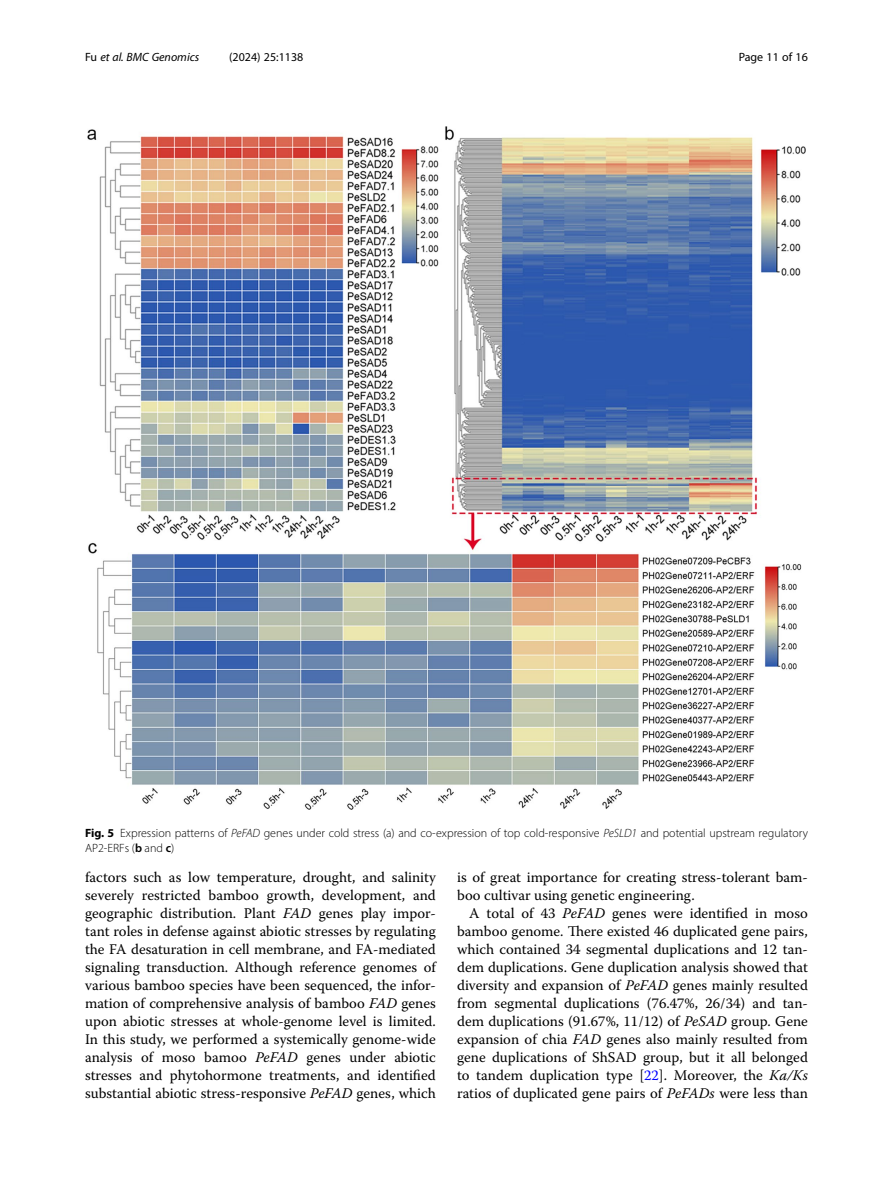
<style>
.page{position:relative;width:893px;height:1191px;background:#fff}
.page>*{position:absolute;margin:0;border:0;box-sizing:border-box;transform-origin:0 0}
.Body_Text{font:14.7px/18px "Warnock Pro";color:#000;text-align:justify}
.Body_Text_Indent{font:14.7px/18px "Warnock Pro";color:#000;text-align:justify}
.Figure_Caption{font:300 12px/15px "Myriad Pro";color:#000}
.t1{font:12px "Myriad Pro";color:#000}
.t2{font:italic 12px "Myriad Pro";color:#000}
.s1{font-style:normal}
.s2{font-weight:700}
.s3{font-style:italic}
.s4{font-weight:600}
.s5{color:#00f}
</style>
<div class="page">
<img style="left:87px;top:126px;width:719px;height:683px">
<p class="t2" style="left:85px;top:50px;width:116px"><span class="s1">Fu</span> et al. BMC Genomics</p>
<p class="t1" style="left:229px;top:50px;width:76px">(2024) 25:1138</p>
<p class="t1" style="left:739px;top:50px;width:71px">Page 11 of 16</p>
<p class="Figure_Caption" style="left:85px;top:825px;width:724px"><span class="s2">Fig. 5</span> Expression patterns of <span class="s3">PeFAD</span> genes under cold stress (a) and co-expression of top cold-responsive <span class="s3">PeSLD1</span> and potential upstream regulatory<br>AP2-ERFs (<span class="s4">b</span> and <span class="s4">c</span>)</p>
<p class="Body_Text" style="left:85px;top:868px;width:352px">factors such as low temperature, drought, and salinity severely restricted bamboo growth, development, and geographic distribution. Plant <span class="s3">FAD</span> genes play impor&shy;tant roles in defense against abiotic stresses by regulating the FA desaturation in cell membrane, and FA-mediated signaling transduction. Although reference genomes of various bamboo species have been sequenced, the infor&shy;mation of comprehensive analysis of bamboo <span class="s3">FAD</span> genes upon abiotic stresses at whole-genome level is limited.<br>In this study, we performed a systemically genome-wide analysis of moso bamoo <span class="s3">PeFAD</span> genes under abiotic stresses and phytohormone treatments, and identified substantial abiotic stress-responsive <span class="s3">PeFAD</span> genes, which</p>
<p class="Body_Text" style="left:457px;top:868px;width:352px">is of great importance for creating stress-tolerant bam&shy;boo cultivar using genetic engineering.</p>
<p class="Body_Text_Indent" style="left:457px;top:904px;width:352px;text-indent:12px">A total of 43 <span class="s3">PeFAD</span> genes were identified in moso bamboo genome. There existed 46 duplicated gene pairs, which contained 34 segmental duplications and 12 tan&shy;dem duplications. Gene duplication analysis showed that diversity and expansion of <span class="s3">PeFAD</span> genes mainly resulted from segmental duplications (76.47%, 26/34) and tan&shy;dem duplications (91.67%, 11/12) of <span class="s3">PeSAD</span> group. Gene expansion of chia <span class="s3">FAD</span> genes also mainly resulted from gene duplications of ShSAD group, but it all belonged to tandem duplication type [<span class="s5">22</span>]. Moreover, the <span class="s3">Ka/Ks </span>ratios of duplicated gene pairs of <span class="s3">PeFADs</span> were less than</p>
</div>
